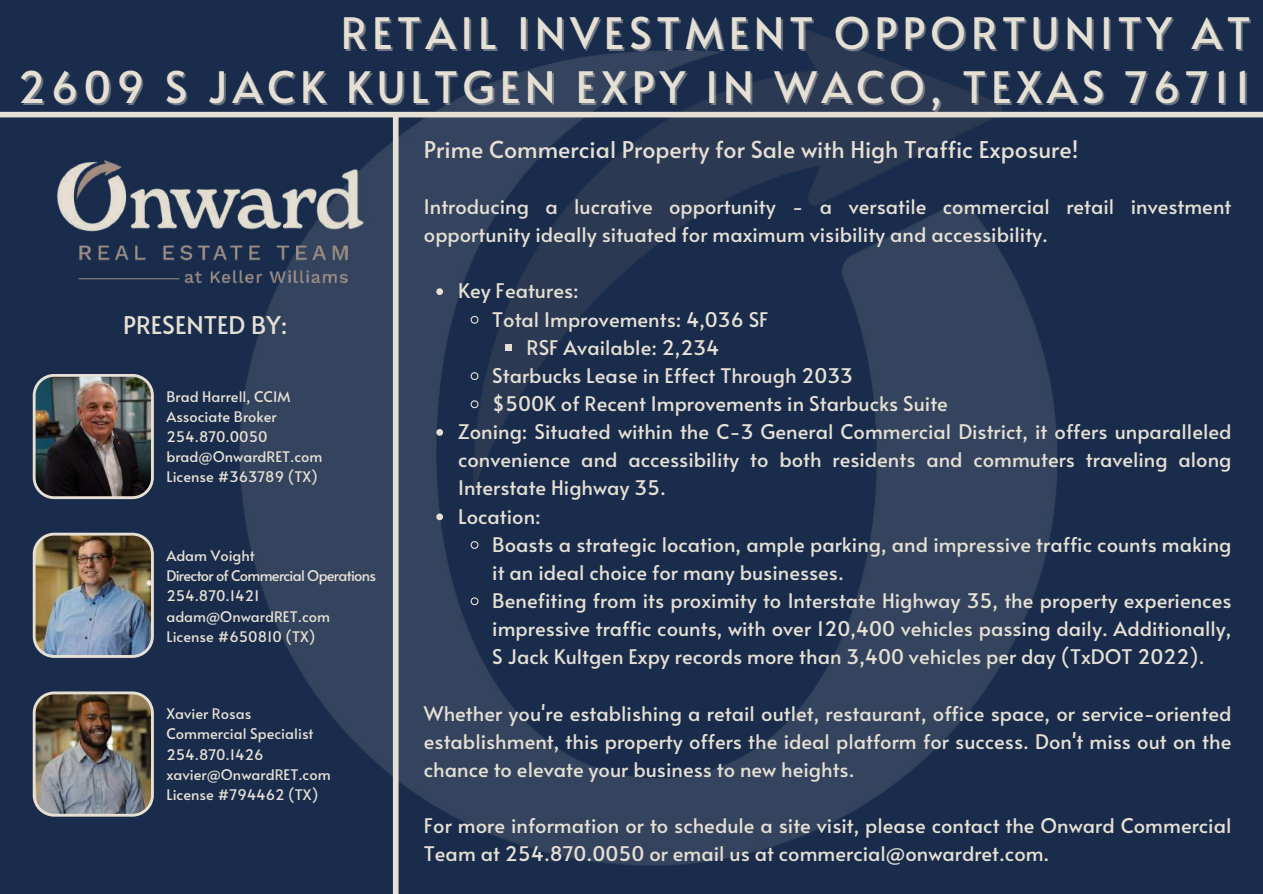
<style>
.page{position:relative;width:1263px;height:894px;background:#fff}
.page>*{position:absolute;margin:0;border:0;box-sizing:border-box;transform-origin:0 0}
.t1{font:43.2px/54px "Alata";letter-spacing:.115em;color:#e6e0d4;text-align:right}
.t2{font:24.3px "Alata";color:#e6e0d4}
.t3{font:23.1px "Alata";color:#e6e0d4}
.t4{font:20.1px/28.2px "Alata";color:#e6e0d4}
.t5{font:14.55px/20.1px "Alata";color:#e6e0d4}
</style>
<div class="page">
<div style="left:0;top:0;width:1263px;height:893px;background:#192c4c"></div>
<img style="left:89px;top:31px;width:1117px;height:862px">
<div style="left:393px;top:115px;width:6px;height:778px;background:#e6e0d4"></div>
<div style="left:0;top:112px;width:1263px;height:5px;background:#e6e0d4"></div>
<svg style="left:436px;top:288px;width:7px;height:7px"></svg>
<svg style="left:470px;top:315px;width:9px;height:9px"></svg>
<div style="left:505px;top:344px;width:7px;height:7px;background:#e6e0d4"></div>
<svg style="left:470px;top:371px;width:9px;height:10px"></svg>
<svg style="left:470px;top:399px;width:9px;height:10px"></svg>
<svg style="left:436px;top:429px;width:7px;height:6px"></svg>
<svg style="left:436px;top:513px;width:7px;height:7px"></svg>
<svg style="left:470px;top:540px;width:9px;height:9px"></svg>
<svg style="left:470px;top:596px;width:9px;height:10px"></svg>
<img style="left:33px;top:374px;width:121px;height:125px">
<img style="left:33px;top:532px;width:121px;height:125px">
<img style="left:57px;top:140px;width:346px;height:170px">
<img style="left:33px;top:691px;width:121px;height:125px">
<h1 class="t1" style="left:18px;top:4px;width:1234px">RETAIL INVESTMENT OPPORTUNITY AT<br>2609 S JACK KULTGEN EXPY IN WACO, TEXAS 76711</h1>
<p class="t2" style="left:123px;top:307px;width:166px">PRESENTED BY:</p>
<p class="t5" style="left:166px;top:386px;width:158px">Brad Harrell, CCIM<br>Associate Broker<br>254.870.0050 brad@OnwardRET.com<br>License #363789 (TX)</p>
<p class="t5" style="left:166px;top:544px;width:211px">Adam Voight<br>Director of Commercial Operations<br>254.870.1421 adam@OnwardRET.com<br>License #650810 (TX)</p>
<p class="t5" style="left:166px;top:703px;width:166px">Xavier Rosas<br>Commercial Specialist<br>254.870.1426 xavier@OnwardRET.com<br>License #794462 (TX)</p>
<p class="t3" style="left:424px;top:132px;width:656px">Prime Commercial Property for Sale with High Traffic Exposure!</p>
<p class="t4" style="left:424px;top:191px;width:809px">Introducing a lucrative opportunity - a versatile commercial retail investment opportunity ideally situated for maximum visibility and accessibility.</p>
<p class="t4" style="left:458px;top:276px;width:122px">Key Features:</p>
<p class="t4" style="left:492px;top:304px;width:278px">Total Improvements: 4,036 SF</p>
<p class="t4" style="left:526px;top:332px;width:194px">RSF Available: 2,234</p>
<p class="t4" style="left:492px;top:360px;width:362px">Starbucks Lease in Effect Through 2033</p>
<p class="t4" style="left:492px;top:388px;width:457px">$500K of Recent Improvements in Starbucks Suite</p>
<p class="t4" style="left:458px;top:416px;width:775px">Zoning: Situated within the C-3 General Commercial District, it offers unparalleled</p>
<p class="t4" style="left:458px;top:445px;width:775px">convenience and accessibility to both residents and commuters traveling along</p>
<p class="t4" style="left:458px;top:473px;width:210px">Interstate Highway 35.</p>
<p class="t4" style="left:458px;top:501px;width:84px">Location:</p>
<p class="t4" style="left:492px;top:529px;width:741px">Boasts a strategic location, ample parking, and impressive traffic counts making</p>
<p class="t4" style="left:492px;top:557px;width:353px">it an ideal choice for many businesses.</p>
<p class="t4" style="left:492px;top:585px;width:741px">Benefiting from its proximity to Interstate Highway 35, the property experiences</p>
<p class="t4" style="left:492px;top:613px;width:741px">impressive traffic counts, with over 120,400 vehicles passing daily. Additionally,</p>
<p class="t4" style="left:492px;top:641px;width:714px">S Jack Kultgen Expy records more than 3,400 vehicles per day (TxDOT 2022).</p>
<p class="t4" style="left:424px;top:698px;width:809px;text-align:justify">Whether you're establishing a retail outlet, restaurant, office space, or service-oriented establishment, this property offers the ideal platform for success. Don't miss out on the chance to elevate your business to new heights.</p>
<p class="t4" style="left:424px;top:810px;width:809px">For more information or to schedule a site visit, please contact the Onward Commercial<br>Team at 254.870.0050 or email us at commercial@onwardret.com.</p>
</div>
